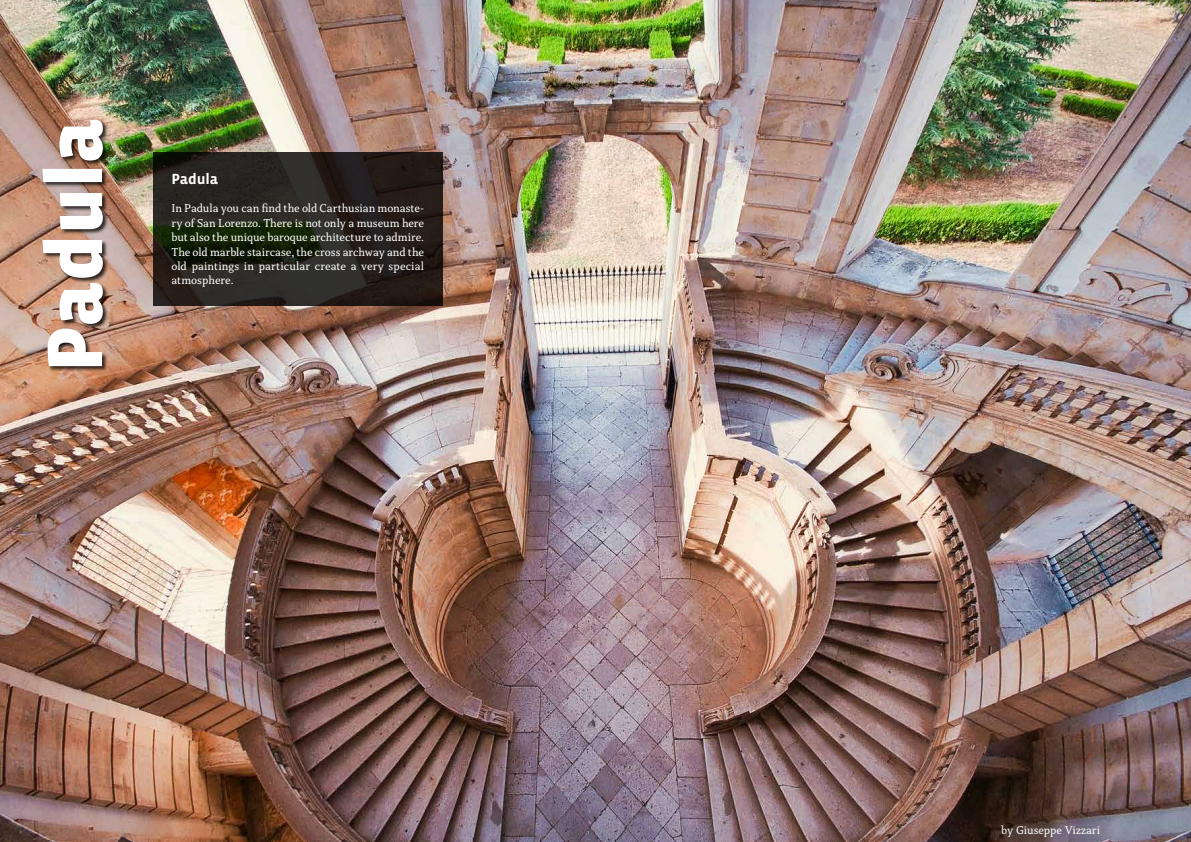
<style>
.page{position:relative;width:1191px;height:842px;background:#fff}
.page>*{position:absolute;margin:0;border:0;box-sizing:border-box;transform-origin:0 0}
.t1{font:900 80px "Vista Sans OTCE";letter-spacing:.01em;color:#fff}
.t2{font:700 15px "Vista Sans OTCE";letter-spacing:-.01em;color:#fff}
.t3{font:12px/14.4px "Capitolina";letter-spacing:.005em;color:#fff;text-align:justify}
</style>
<div class="page">
<img style="left:0;top:0;width:1191px;height:842px">
<div style="left:42px;top:119px;width:66px;height:253px;background:#000;opacity:.75"></div>
<svg style="left:153px;top:153px;width:289px;height:153px"></svg>
<h1 class="t1" style="left:29px;top:372px;width:254px;rotate:-90deg">Padula</h1>
<p class="t2" style="left:171px;top:170px;width:48px">Padula</p>
<p class="t3" style="left:171px;top:201px;width:254px">In Padula you can find the old Carthusian monaste&shy;ry of San Lorenzo. There is not only a museum here but also the unique baroque architecture to admire.<br>The old marble staircase, the cross archway and the old paintings in particular create a very special atmosphere.</p>
<p class="t3" style="left:1001px;top:823px;width:100px">by Giuseppe Vizzari</p>
</div>
